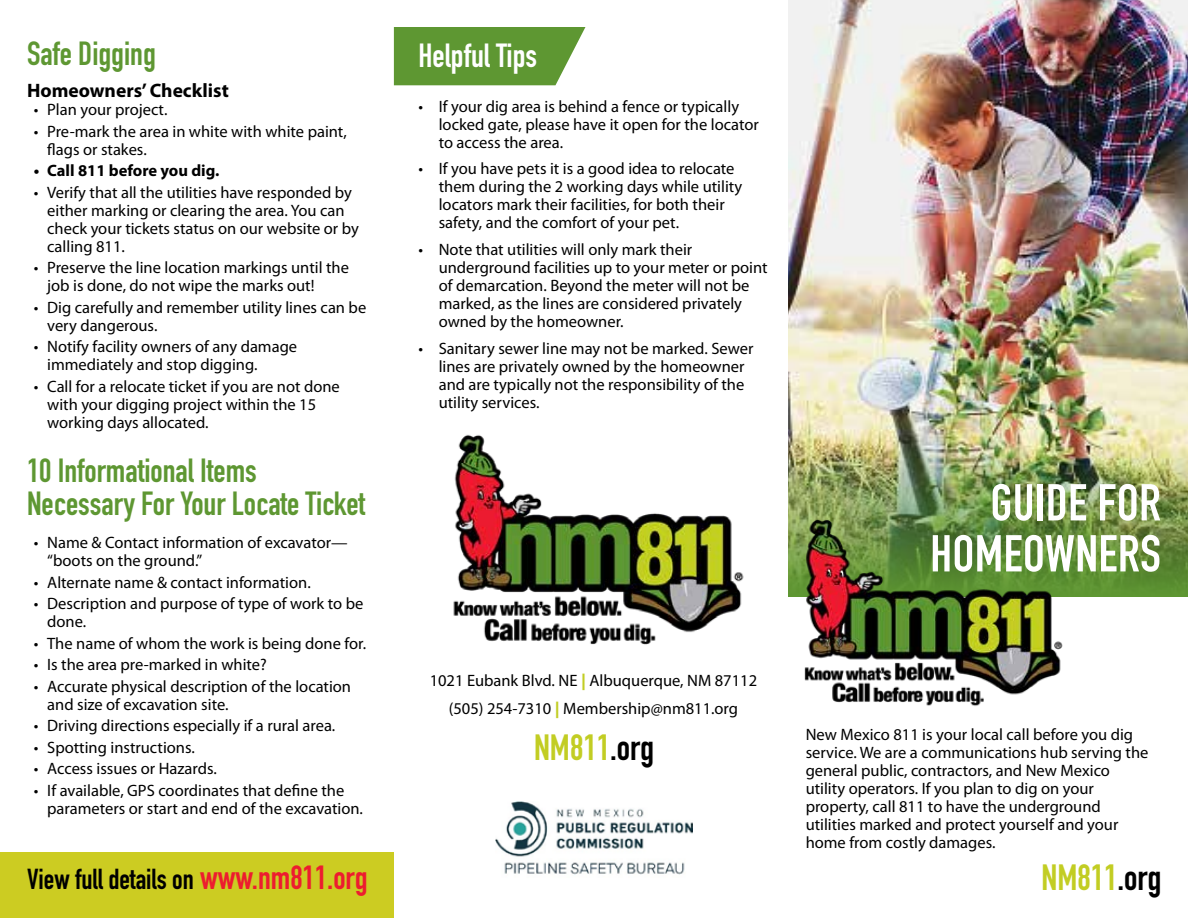
<style>
.page{position:relative;width:1188px;height:918px;background:#fff}
.page>*{position:absolute;margin:0;border:0;box-sizing:border-box;transform-origin:0 0}
.t1{font:700 51px/51px "DIN Condensed";letter-spacing:.01em;color:#fff;text-align:right}
.t2{font:700 36px "DIN Condensed";color:#c2cd23}
.t3{font:700 33px/33px "DIN Condensed";color:#5e9732}
.t4{font:700 33px "DIN Condensed";color:#fff}
.t5{font:700 28.5px "DIN Condensed";color:#000}
.t6{font:700 19.5px "Myriad Pro";color:#000}
.t7{font:16.5px/18px "Myriad Pro";color:#000}
.t8{font:700 16.5px "Myriad Pro";color:#000}
.s1{font-weight:900;color:#c2cd23}
.s2{color:#000}
.s3{font-size:33px;color:#ed1c2f}
</style>
<div class="page">
<div style="left:0;top:852px;width:394px;height:66px;background:#cc2"></div>
<img style="left:788px;top:0;width:400px;height:446px">
<img style="left:788px;top:446px;width:400px;height:151px">
<img style="left:788px;top:510px;width:303px;height:196px">
<svg style="left:394px;top:27px;width:191px;height:58px;background:#6a9e41"></svg>
<img style="left:453px;top:434px;width:291px;height:211px">
<img style="left:496px;top:801px;width:196px;height:74px">
<h3 class="t3" style="left:27px;top:37px;width:130px">Safe Digging</h3>
<p class="t6" style="left:27px;top:80px;width:203px">Homeowners’ Checklist</p>
<p class="t7" style="left:34px;top:101px;width:135px">• Plan your project.</p>
<p class="t7" style="left:47px;top:122px;width:301px;text-indent:-13px">• Pre-mark the area in white with white paint, flags or stakes.</p>
<p class="t8" style="left:34px;top:161px;width:187px">• Call 811 before you dig.</p>
<p class="t7" style="left:47px;top:183px;width:313px;text-indent:-13px">• Verify that all the utilities have responded by either marking or clearing the area. You can check your tickets status on our website or by calling 811.</p>
<p class="t7" style="left:47px;top:259px;width:303px;text-indent:-13px">• Preserve the line location markings until the job is done, do not wipe the marks out!</p>
<p class="t7" style="left:47px;top:298px;width:321px;text-indent:-13px">• Dig carefully and remember utility lines can be very dangerous.</p>
<p class="t7" style="left:47px;top:338px;width:251px;text-indent:-13px">• Notify facility owners of any damage immediately and stop digging.</p>
<p class="t7" style="left:47px;top:377px;width:294px;text-indent:-13px">• Call for a relocate ticket if you are not done with your digging project within the 15 working days allocated.</p>
<h3 class="t3" style="left:27px;top:454px;width:340px">10 Informational Items<br>Necessary For Your Locate Ticket</h3>
<p class="t7" style="left:47px;top:534px;width:302px;text-indent:-13px">• Name &amp; Contact information of excavator— “boots on the ground.”</p>
<p class="t7" style="left:34px;top:573px;width:279px">• Alternate name &amp; contact information.</p>
<p class="t7" style="left:47px;top:595px;width:318px;text-indent:-13px">• Description and purpose of type of work to be done.</p>
<p class="t7" style="left:34px;top:634px;width:334px">• The name of whom the work is being done for.</p>
<p class="t7" style="left:34px;top:656px;width:235px">• Is the area pre-marked in white?</p>
<p class="t7" style="left:47px;top:677px;width:305px;text-indent:-13px">• Accurate physical description of the location and size of excavation site.</p>
<p class="t7" style="left:34px;top:717px;width:303px">• Driving directions especially if a rural area.</p>
<p class="t7" style="left:34px;top:738px;width:163px">• Spotting instructions.</p>
<p class="t7" style="left:34px;top:760px;width:185px">• Access issues or Hazards.</p>
<p class="t7" style="left:47px;top:782px;width:317px;text-indent:-13px">• If available, GPS coordinates that define the parameters or start and end of the excavation.</p>
<h3 class="t4" style="left:418px;top:33px;width:120px">Helpful Tips</h3>
<p class="t7" style="left:439px;top:97px;width:322px;text-indent:-20px">• If your dig area is behind a fence or typically locked gate, please have it open for the locator to access the area.</p>
<p class="t7" style="left:439px;top:160px;width:305px;text-indent:-20px">• If you have pets it is a good idea to relocate them during the 2 working days while utility locators mark their facilities, for both their safety, and the comfort of your pet.</p>
<p class="t7" style="left:439px;top:241px;width:330px;text-indent:-20px">• Note that utilities will only mark their underground facilities up to your meter or point of demarcation. Beyond the meter will not be marked, as the lines are considered privately owned by the homeowner.</p>
<p class="t7" style="left:439px;top:340px;width:316px;text-indent:-20px">• Sanitary sewer line may not be marked. Sewer lines are privately owned by the homeowner and are typically not the responsibility of the utility services.</p>
<h1 class="t1" style="left:930px;top:477px;width:232px">GUIDE FOR<br>HOMEOWNERS</h1>
<p class="t7" style="left:430px;top:667px;width:329px;line-height:27.3px;text-align:center">1021 Eubank Blvd. NE <span class="s1">|</span> Albuquerque, NM 87112 (505) 254-7310 <span class="s1">|</span> Membership@nm811.org</p>
<h2 class="t2" style="left:534px;top:723px;width:122px">NM811<span class="s2">.org</span></h2>
<p class="t7" style="left:806px;top:726px;width:344px">New Mexico 811 is your local call before you dig service. We are a communications hub serving the general public, contractors, and New Mexico utility operators. If you plan to dig on your property, call 811 to have the underground utilities marked and protect yourself and your home from costly damages.</p>
<h3 class="t5" style="left:27px;top:860px;width:342px">View full details on <span class="s3">www.nm811.org</span></h3>
<h2 class="t2" style="left:1041px;top:853px;width:122px">NM811<span class="s2">.org</span></h2>
</div>
